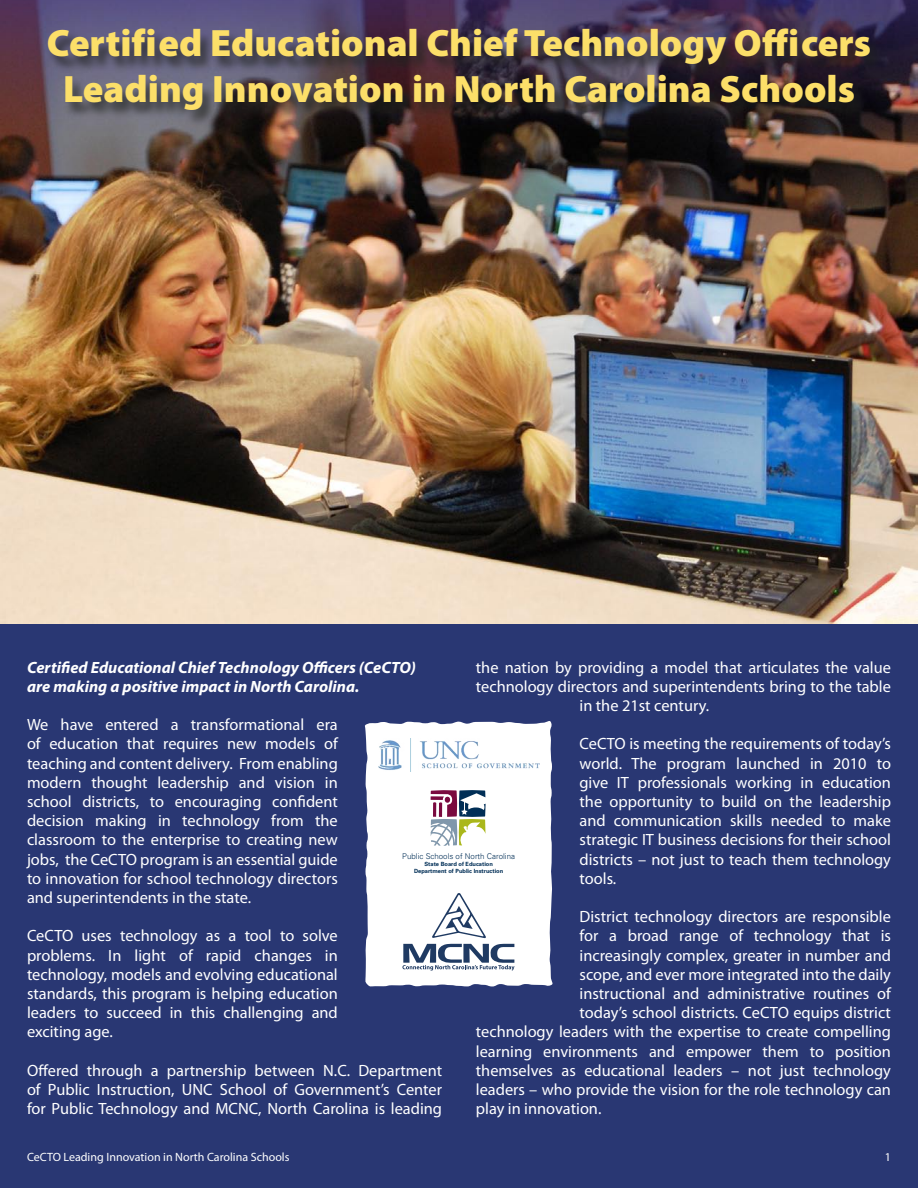
<style>
.page{position:relative;width:918px;height:1188px;background:#293773}
.page>*{position:absolute;margin:0;border:0;box-sizing:border-box;transform-origin:0 0}
.t1{font:900 38.25px "Myriad Pro";color:#fcdf69}
.t2{font:16.35px/19.2px "Myriad Pro";color:#fff;text-align:justify}
.t3{font:italic 700 16.35px "Myriad Pro";color:#fff}
.t4{font:12px "Myriad Pro";color:#fff}
.t5{font:300 7.95px "Univers";color:#002e56}
.t6{font:700 5.7px/6.9px "Univers";color:#002e56;text-align:center}
</style>
<div class="page">
<img style="left:0;top:0;width:918px;height:623px">
<div style="left:46px;top:28px;width:840px;height:100px;background:#20221d;opacity:.75"></div>
<div style="left:365px;top:721px;width:188px;height:266px;background:#fff"></div>
<svg style="left:431px;top:790px;width:55px;height:56px;background:#b2adb0"></svg>
<svg style="left:402px;top:892px;width:113px;height:79px;background:#d2d7df"></svg>
<img style="left:378px;top:738px;width:161px;height:33px">
<p class="t1" style="left:47px;top:17px;width:826px">Certified Educational Chief Technology Officers</p>
<p class="t1" style="left:63px;top:63px;width:793px">Leading Innovation in North Carolina Schools</p>
<p class="t3" style="left:27px;top:657px;width:391px">Certified Educational Chief Technology Officers (CeCTO)</p>
<p class="t3" style="left:27px;top:676px;width:334px">are making a positive impact in North Carolina.</p>
<p class="t2" style="left:27px;top:715px;width:312px">We have entered a transformational era of education that requires new models of teaching and content delivery. From enabling modern thought leadership and vision in school districts, to encouraging confident decision making in technology from the classroom to the enterprise to creating new jobs, the CeCTO program is an essential guide to innovation for school technology directors and superintendents in the state.</p>
<p class="t2" style="left:27px;top:926px;width:312px">CeCTO uses technology as a tool to solve problems. In light of rapid changes in technology, models and evolving educational standards, this program is helping education leaders to succeed in this challenging and exciting age.</p>
<p class="t2" style="left:27px;top:1060px;width:417px">Offered through a partnership between N.C. Department of Public Instruction, UNC School of Government’s Center for Public Technology and MCNC, North Carolina is leading</p>
<p class="t2" style="left:476px;top:657px;width:417px">the nation by providing a model that articulates the value</p>
<p class="t2" style="left:476px;top:676px;width:417px">technology directors and superintendents bring to the table</p>
<p class="t2" style="left:580px;top:696px;width:131px">in the 21st century.</p>
<p class="t2" style="left:580px;top:734px;width:313px">CeCTO is meeting the requirements of today’s world. The program launched in 2010 to give IT professionals working in education the opportunity to build on the leadership and communication skills needed to make strategic IT business decisions for their school districts – not just to teach them technology tools.</p>
<p class="t2" style="left:580px;top:907px;width:313px">District technology directors are responsible</p>
<p class="t2" style="left:580px;top:926px;width:313px">for a broad range of technology that is</p>
<p class="t2" style="left:580px;top:945px;width:313px">increasingly complex, greater in number and</p>
<p class="t2" style="left:580px;top:964px;width:313px">scope, and ever more integrated into the daily</p>
<p class="t2" style="left:580px;top:984px;width:313px">instructional and administrative routines of</p>
<p class="t2" style="left:580px;top:1003px;width:313px">today’s school districts. CeCTO equips district</p>
<p class="t2" style="left:476px;top:1022px;width:417px">technology leaders with the expertise to create compelling</p>
<p class="t2" style="left:476px;top:1041px;width:417px">learning environments and empower them to position</p>
<p class="t2" style="left:476px;top:1060px;width:417px">themselves as educational leaders – not just technology</p>
<p class="t2" style="left:476px;top:1080px;width:417px">leaders – who provide the vision for the role technology can</p>
<p class="t2" style="left:476px;top:1099px;width:127px">play in innovation.</p>
<p class="t5" style="left:402px;top:851px;width:114px">Public Schools of North Carolina</p>
<p class="t6" style="left:414px;top:861px;width:91px">State Board of Education<br>Department of Public Instruction</p>
<p class="t4" style="left:27px;top:1150px;width:264px">CeCTO Leading Innovation in North Carolina Schools</p>
<p class="t4" style="left:885px;top:1150px;width:8px">1</p>
</div>
